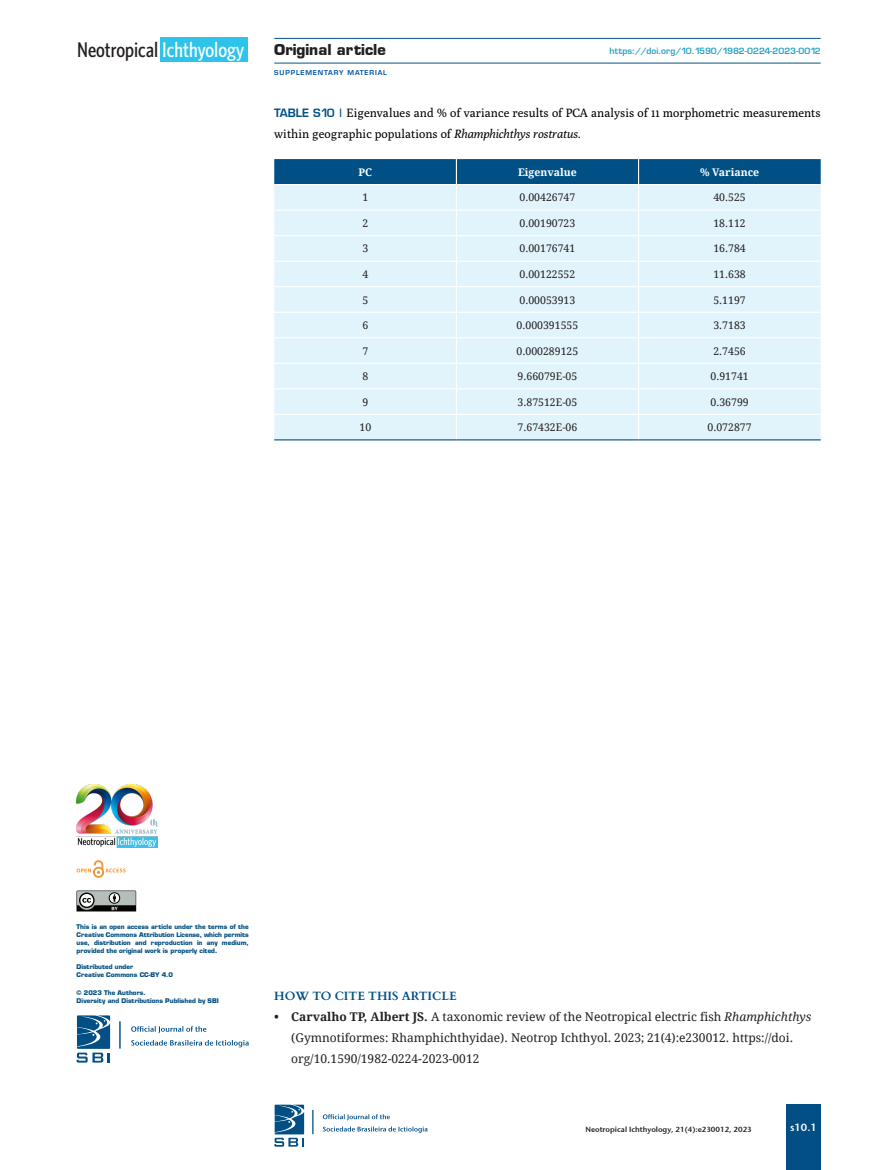
<style>
.page{position:relative;width:893px;height:1170px;background:#fff}
.page>*{position:absolute;margin:0;border:0;box-sizing:border-box;transform-origin:0 0}
.t1{font:500 21.3px "Whitney Condensed";color:#231f20}
.t2{font:700 15.75px "Eugenio";color:#231f20}
.t3{font:12px/21px "Droid Serif";color:#231f20}
.t4{font:12px/21px "Poly";color:#000}
.t5{font:700 12px "Cardo";color:#014f84}
.t6{font:10.5px "Droid Serif";color:#231f20}
.t7{font:700 10.5px "Droid Serif";color:#fff}
.t8{font:10.5px "Stone Sans Sem ITCTT Semi";color:#fff}
.t9{font:9px "Eugenio Medium Normal";color:#26a3c4}
.t10{font:7.5px "Stone Sans Sem ITCTT Semi";color:#231f20}
.t11{font:7.05px "Eugenio Medium Normal";letter-spacing:.12em;color:#0155a7}
.t12{font:700 6.75px/8.1px "Eugenio";color:#014f84}
.s1{color:#fff}
.s2{font-family:"Eugenio Medium Normal";color:#015085}
.s3{font-style:italic}
.s4{font-weight:700}
</style>
<div class="page">
<div style="left:786px;top:1104px;width:35px;height:65px;background:#014f84"></div>
<hr style="left:274px;top:63px;width:547px;height:1px;background:#01558c">
<hr style="left:274px;top:38px;width:547px;height:1px;background:#01558c">
<svg style="left:323px;top:1126px;width:104px;height:6px"></svg>
<svg style="left:323px;top:1114px;width:67px;height:6px"></svg>
<svg style="left:312px;top:1109px;width:1px;height:25px"></svg>
<svg style="left:274px;top:1104px;width:30px;height:42px"></svg>
<div style="left:160px;top:37px;width:88px;height:25px;background:#2dc3ea"></div>
<svg style="left:131px;top:1040px;width:118px;height:7px"></svg>
<svg style="left:131px;top:1026px;width:75px;height:7px"></svg>
<hr style="left:119px;top:1021px;width:2px;height:27px;background:#014f84">
<svg style="left:76px;top:1015px;width:34px;height:47px"></svg>
<svg style="left:77px;top:860px;width:49px;height:17px"></svg>
<svg style="left:77px;top:890px;width:59px;height:21px"></svg>
<img style="left:77px;top:784px;width:80px;height:63px">
<svg style="left:274px;top:159px;width:547px;height:280px;background:#cee5f1"></svg>
<hr style="left:274px;top:439px;width:182px;height:1px;background:#015085">
<hr style="left:456px;top:439px;width:183px;height:1px;background:#015085">
<hr style="left:639px;top:439px;width:182px;height:1px;background:#015085">
<h1 class="t1" style="left:77px;top:37px;width:169px">Neotropical <span class="s1">Ichthyology</span></h1>
<h2 class="t2" style="left:274px;top:40px;width:113px">Original article</h2>
<p class="t11" style="left:274px;top:68px;width:114px">SUPPLEMENTARY MATERIAL</p>
<h3 class="t9" style="left:610px;top:45px;width:213px">https://doi.org/10.1590/1982-0224-2023-0012</h3>
<p class="t4" style="left:274px;top:102px;width:548px"><span class="s2">TABLE S10 |</span> Eigenvalues and % of variance results of PCA analysis of 11 morphometric measurements within geographic populations of <span class="s3">Rhamphichthys rostratus</span>.</p>
<p class="t7" style="left:358px;top:166px;width:15px">PC</p>
<p class="t7" style="left:518px;top:166px;width:60px">Eigenvalue</p>
<p class="t7" style="left:700px;top:166px;width:61px">% Variance</p>
<p class="t6" style="left:362px;top:192px;width:7px">1</p>
<p class="t6" style="left:520px;top:192px;width:57px">0.00426747</p>
<p class="t6" style="left:713px;top:192px;width:34px">40.525</p>
<p class="t6" style="left:362px;top:217px;width:7px">2</p>
<p class="t6" style="left:520px;top:217px;width:57px">0.00190723</p>
<p class="t6" style="left:713px;top:217px;width:34px">18.112</p>
<p class="t6" style="left:362px;top:243px;width:7px">3</p>
<p class="t6" style="left:520px;top:243px;width:57px">0.00176741</p>
<p class="t6" style="left:713px;top:243px;width:34px">16.784</p>
<p class="t6" style="left:362px;top:268px;width:7px">4</p>
<p class="t6" style="left:520px;top:268px;width:57px">0.00122552</p>
<p class="t6" style="left:713px;top:268px;width:34px">11.638</p>
<p class="t6" style="left:362px;top:294px;width:7px">5</p>
<p class="t6" style="left:520px;top:294px;width:57px">0.00053913</p>
<p class="t6" style="left:713px;top:294px;width:34px">5.1197</p>
<p class="t6" style="left:362px;top:319px;width:7px">6</p>
<p class="t6" style="left:517px;top:319px;width:63px">0.000391555</p>
<p class="t6" style="left:713px;top:319px;width:34px">3.7183</p>
<p class="t6" style="left:362px;top:345px;width:7px">7</p>
<p class="t6" style="left:517px;top:345px;width:63px">0.000289125</p>
<p class="t6" style="left:713px;top:345px;width:34px">2.7456</p>
<p class="t6" style="left:362px;top:370px;width:7px">8</p>
<p class="t6" style="left:518px;top:370px;width:61px">9.66079E-05</p>
<p class="t6" style="left:710px;top:370px;width:40px">0.91741</p>
<p class="t6" style="left:362px;top:396px;width:7px">9</p>
<p class="t6" style="left:518px;top:396px;width:61px">3.87512E-05</p>
<p class="t6" style="left:710px;top:396px;width:40px">0.36799</p>
<p class="t6" style="left:359px;top:421px;width:13px">10</p>
<p class="t6" style="left:518px;top:421px;width:61px">7.67432E-06</p>
<p class="t6" style="left:708px;top:421px;width:46px">0.072877</p>
<p class="t12" style="left:77px;top:922px;width:174px;text-align:justify">This is an open access article under the terms of the Creative Commons Attribution License, which permits use, distribution and reproduction in any medium, provided the original work is properly cited.</p>
<p class="t12" style="left:77px;top:963px;width:98px">Distributed under<br>Creative Commons CC-BY 4.0</p>
<p class="t12" style="left:77px;top:988px;width:144px">© 2023 The Authors.<br>Diversity and Distributions Published by SBI</p>
<h3 class="t5" style="left:274px;top:985px;width:184px">HOW TO CITE THIS ARTICLE</h3>
<h3 class="t3" style="left:291px;top:1005px;width:521px;text-indent:-17px"><span class="s4">• Carvalho TP, Albert JS.</span> A taxonomic review of the Neotropical electric fish <span class="s3">Rhamphichthys </span>(Gymnotiformes: Rhamphichthyidae). Neotrop Ichthyol. 2023; 21(4):e230012. https://doi. org/10.1590/1982-0224-2023-0012</h3>
<p class="t10" style="left:585px;top:1122px;width:168px">Neotropical Ichthyology, 21(4):e230012, 2023</p>
<h3 class="t8" style="left:790px;top:1118px;width:28px">s10.1</h3>
</div>
